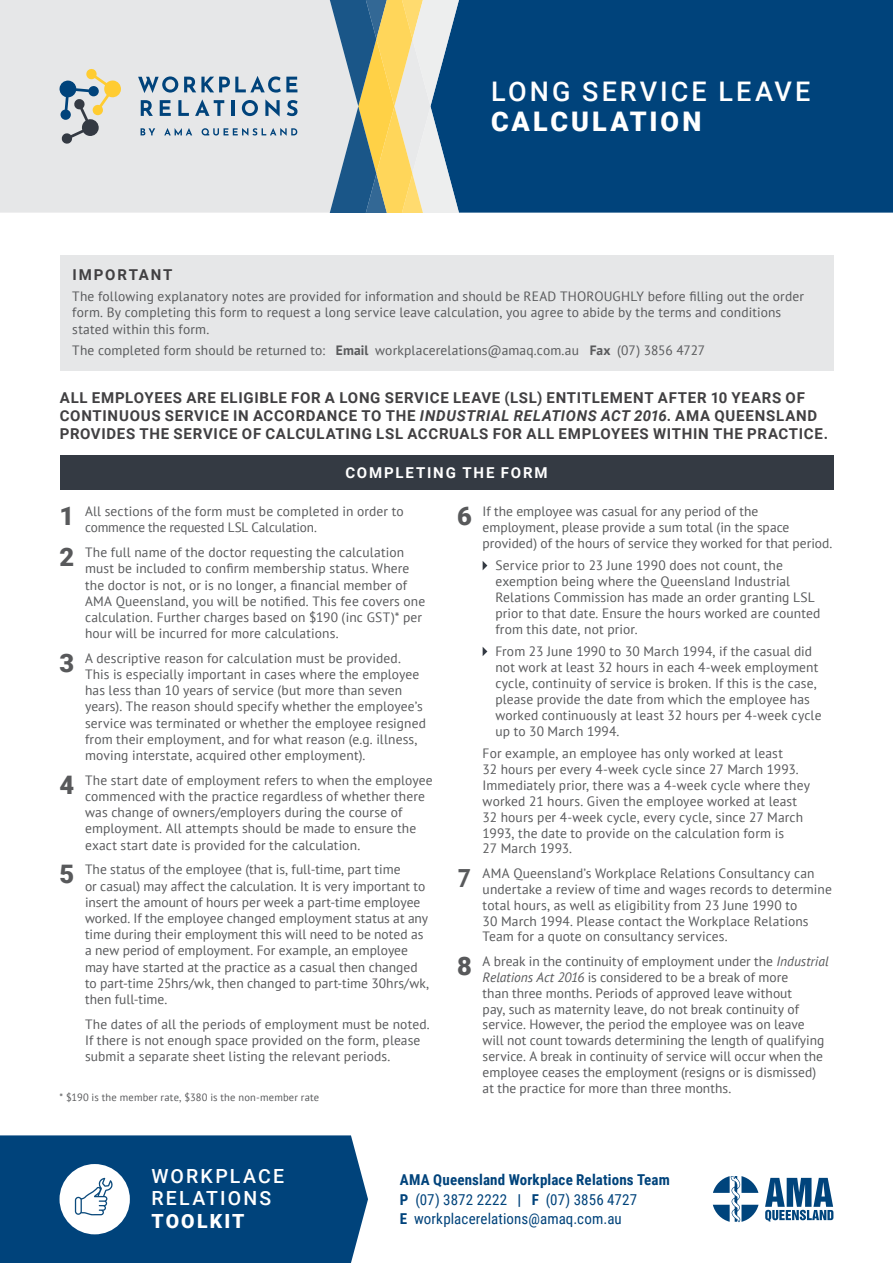
<style>
.page{position:relative;width:893px;height:1263px;background:#fff}
.page>*{position:absolute;margin:0;border:0;box-sizing:border-box;transform-origin:0 0}
.t1{font:500 27px "Roboto";letter-spacing:.11em;color:#fff}
.t2{font:900 27px "Roboto";letter-spacing:.11em;color:#fff}
.t3{font:500 19.5px/22.5px "Roboto";letter-spacing:.115em;color:#fff}
.t4{font:900 19.5px "Roboto";letter-spacing:.11em;color:#fff}
.t5{font:700 15px/18px "Roboto";letter-spacing:.05em;color:#414042}
.t6{font:15px/19.5px "Roboto Condensed";letter-spacing:.01em;color:#00437b}
.t7{font:700 15px "Roboto";letter-spacing:.125em;color:#fff}
.t8{font:700 15px "Roboto";letter-spacing:.12em;color:#414042}
.t9{font:13.5px/15.9px "PT Sans";letter-spacing:.01em;color:#58595b}
.t10{font:10.5px "PT Sans";letter-spacing:.02em;color:#58595b}
.s1{font-weight:700}
.s2{font-style:italic}
.s3{font-family:"Roboto";font-weight:900;font-size:25.5px}
.s4{font-weight:700;font-size:25.5px}
</style>
<div class="page">
<div style="left:480px;top:0;width:413px;height:213px;background:#00437b"></div>
<div style="left:0;top:0;width:138px;height:213px;background:#e6e7e8"></div>
<div style="left:0;top:1135px;width:368px;height:128px;background:#00437b"></div>
<div style="left:60px;top:1164px;width:70px;height:70px;background:#fff;border-radius:50%"></div>
<svg style="left:75px;top:1178px;width:38px;height:37px"></svg>
<svg style="left:765px;top:1178px;width:68px;height:43px"></svg>
<svg style="left:713px;top:1176px;width:45px;height:46px"></svg>
<svg style="left:138px;top:0;width:342px;height:213px"></svg>
<svg style="left:60px;top:69px;width:61px;height:75px"></svg>
<div style="left:60px;top:255px;width:773px;height:116px;background:#e6e7e8"></div>
<svg style="left:483px;top:561px;width:4px;height:9px"></svg>
<svg style="left:483px;top:647px;width:4px;height:9px"></svg>
<div style="left:60px;top:455px;width:773px;height:34px;background:#343a43"></div>
<h1 class="t1" style="left:491px;top:73px;width:321px">LONG SERVICE LEAVE</h1>
<h1 class="t2" style="left:491px;top:103px;width:212px">CALCULATION</h1>
<p class="t8" style="left:73px;top:264px;width:101px">IMPORTANT</p>
<p class="t9" style="left:72px;top:288px;width:733px;line-height:16.5px">The following explanatory notes are provided for information and should be READ THOROUGHLY before filling out the order form. By completing this form to request a long service leave calculation, you agree to abide by the terms and conditions stated within this form.</p>
<p class="t9" style="left:72px;top:342px;width:634px">The completed form should be returned to: <span class="s1">Email</span> workplacerelations@amaq.com.au <span class="s1">Fax</span> (07) 3856 4727</p>
<p class="t5" style="left:60px;top:388px;width:770px">ALL EMPLOYEES ARE ELIGIBLE FOR A LONG SERVICE LEAVE (LSL) ENTITLEMENT AFTER 10 YEARS OF<br>CONTINUOUS SERVICE IN ACCORDANCE TO THE <span class="s2">INDUSTRIAL RELATIONS ACT 2016</span>. AMA QUEENSLAND<br>PROVIDES THE SERVICE OF CALCULATING LSL ACCRUALS FOR ALL EMPLOYEES WITHIN THE PRACTICE.</p>
<p class="t7" style="left:345px;top:462px;width:204px">COMPLETING THE FORM</p>
<p class="t9" style="left:85px;top:503px;width:320px;text-indent:-26px"><span class="s3">1</span> All sections of the form must be completed in order to commence the requested LSL Calculation.</p>
<p class="t9" style="left:85px;top:544px;width:342px;text-indent:-26px"><span class="s3">2</span> The full name of the doctor requesting the calculation must be included to confirm membership status. Where the doctor is not, or is no longer, a financial member of AMA Queensland, you will be notified. This fee covers one calculation. Further charges based on $190 (inc GST)* per hour will be incurred for more calculations.</p>
<p class="t9" style="left:85px;top:650px;width:343px;text-indent:-26px"><span class="s3">3</span> A descriptive reason for calculation must be provided.<br>This is especially important in cases where the employee has less than 10 years of service (but more than seven years). The reason should specify whether the employee’s service was terminated or whether the employee resigned from their employment, and for what reason (e.g. illness, moving interstate, acquired other employment).</p>
<p class="t9" style="left:85px;top:772px;width:349px;text-indent:-26px"><span class="s3">4</span> The start date of employment refers to when the employee commenced with the practice regardless of whether there was change of owners/employers during the course of employment. All attempts should be made to ensure the exact start date is provided for the calculation.</p>
<p class="t9" style="left:85px;top:861px;width:346px;text-indent:-26px"><span class="s3">5</span> The status of the employee (that is, full-time, part time<br>or casual) may affect the calculation. It is very important to insert the amount of hours per week a part-time employee worked. If the employee changed employment status at any time during their employment this will need to be noted as a new period of employment. For example, an employee may have started at the practice as a casual then changed to part-time 25hrs/wk, then changed to part-time 30hrs/wk, then full-time.</p>
<p class="t9" style="left:85px;top:1015px;width:346px">The dates of all the periods of employment must be noted.<br>If there is not enough space provided on the form, please submit a separate sheet listing the relevant periods.</p>
<p class="t10" style="left:60px;top:1090px;width:261px">* $190 is the member rate, $380 is the non-member rate</p>
<p class="t9" style="left:483px;top:503px;width:351px;text-indent:-26px"><span class="s3">6</span> If the employee was casual for any period of the employment, please provide a sum total (in the space provided) of the hours of service they worked for that period.</p>
<p class="t9" style="left:495px;top:557px;width:326px">Service prior to 23 June 1990 does not count, the exemption being where the Queensland Industrial Relations Commission has made an order granting LSL prior to that date. Ensure the hours worked are counted from this date, not prior.</p>
<p class="t9" style="left:495px;top:643px;width:328px">From 23 June 1990 to 30 March 1994, if the casual did not work at least 32 hours in each 4-week employment cycle, continuity of service is broken. If this is the case, please provide the date from which the employee has worked continuously at least 32 hours per 4-week cycle up to 30 March 1994.</p>
<p class="t9" style="left:483px;top:745px;width:329px">For example, an employee has only worked at least<br>32 hours per every 4-week cycle since 27 March 1993.<br>Immediately prior, there was a 4-week cycle where they worked 21 hours. Given the employee worked at least 32 hours per 4-week cycle, every cycle, since 27 March 1993, the date to provide on the calculation form is<br>27 March 1993.</p>
<p class="t9" style="left:483px;top:865px;width:351px;text-indent:-26px"><span class="s4">7</span> AMA Queensland’s Workplace Relations Consultancy can undertake a review of time and wages records to determine total hours, as well as eligibility from 23 June 1990 to<br>30 March 1994. Please contact the Workplace Relations Team for a quote on consultancy services.</p>
<p class="t9" style="left:483px;top:953px;width:347px;text-indent:-26px"><span class="s3">8</span> A break in the continuity of employment under the <span class="s2">Industrial Relations Act 2016</span> is considered to be a break of more<br>than three months. Periods of approved leave without<br>pay, such as maternity leave, do not break continuity of service. However, the period the employee was on leave will not count towards determining the length of qualifying service. A break in continuity of service will occur when the employee ceases the employment (resigns or is dismissed) at the practice for more than three months.</p>
<h2 class="t3" style="left:151px;top:1164px;width:134px">WORKPLACE<br>RELATIONS</h2>
<h2 class="t4" style="left:151px;top:1207px;width:95px">TOOLKIT</h2>
<p class="t6" style="left:400px;top:1169px;width:272px"><span class="s1">AMA Queensland Workplace Relations Team<br>P</span> (07) 3872 2222 <span class="s1">| F</span> (07) 3856 4727<br><span class="s1">E</span> workplacerelations@amaq.com.au</p>
</div>
